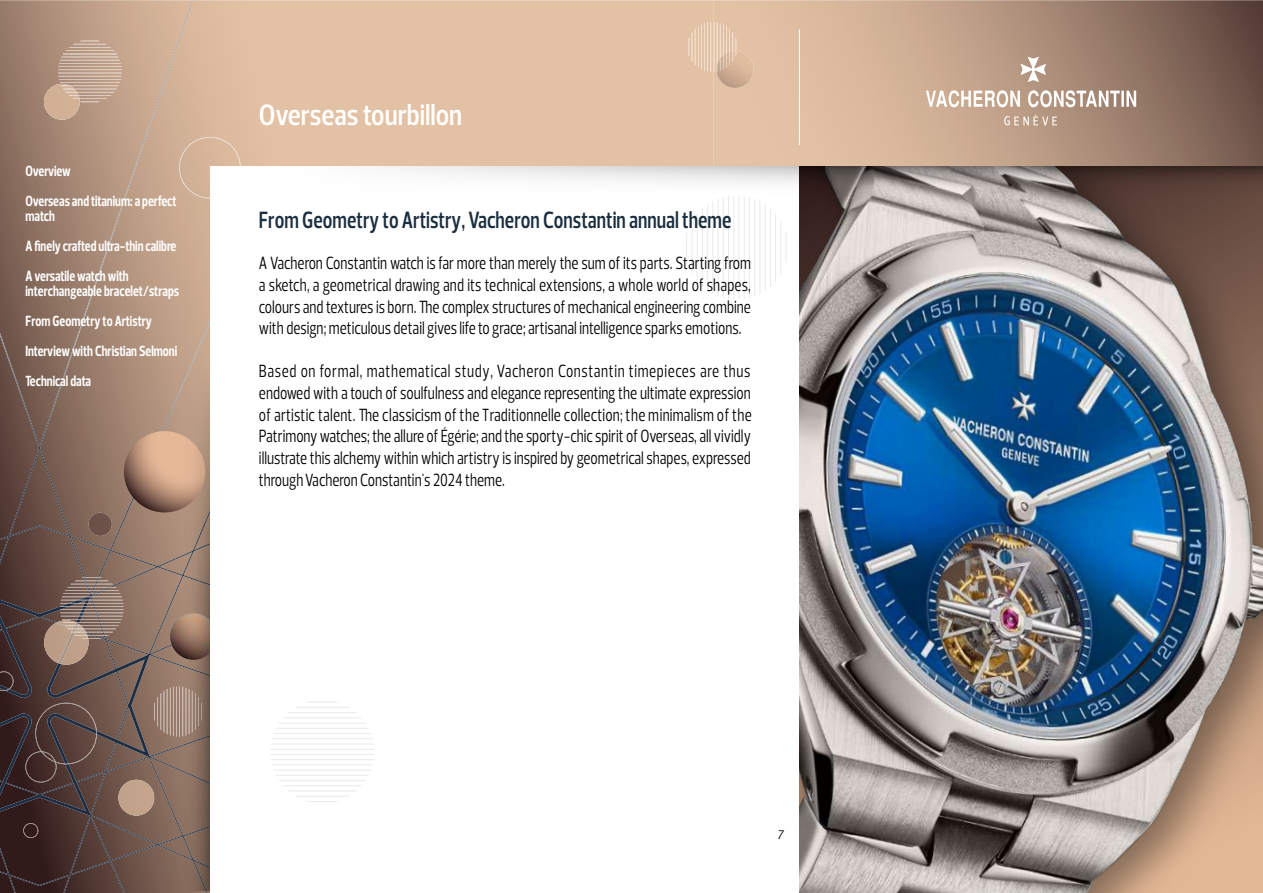
<style>
.page{position:relative;width:1263px;height:893px;background:#fff}
.page>*{position:absolute;margin:0;border:0;box-sizing:border-box;transform-origin:0 0}
.t1{font:600 30px "Prelo Condensed";color:#fff}
.t2{font:600 24px "Prelo Condensed";color:#1a2e40;scale:.9 1}
.t3{font:18px/21.6px "Prelo Condensed";color:#000;text-align:justify;scale:.9 1}
.t4{font:700 15px/30px "Prelo Condensed";color:#fff;scale:.9 1}
.t5{font:italic 12.75px "Prelo";color:#000}
</style>
<div class="page">
<div style="left:235px;top:0;width:479px;height:166px;background:#e3c1a4"></div>
<svg style="left:714px;top:0;width:549px;height:166px;background:#b59680"></svg>
<svg style="left:0;top:0;width:235px;height:893px;background:#8b7162"></svg>
<svg style="left:23px;top:823px;width:15px;height:15px"></svg>
<svg style="left:25px;top:703px;width:72px;height:79px;background:#533f3c"></svg>
<svg style="left:179px;top:137px;width:62px;height:53px;background:#d6b69b"></svg>
<div style="left:118px;top:780px;width:36px;height:36px;background:#c3a38c;border-radius:18px"></div>
<div style="left:89px;top:513px;width:23px;height:23px;background:#6d5249;border-radius:12px"></div>
<svg style="left:154px;top:686px;width:9px;height:51px"></svg>
<svg style="left:0;top:671px;width:13px;height:20px"></svg>
<svg style="left:44px;top:577px;width:80px;height:88px;background:#8c766b"></svg>
<svg style="left:65px;top:41px;width:49px;height:10px"></svg>
<hr style="left:64px;top:53px;width:52px;height:1px;background:#d5c2b5">
<svg style="left:44px;top:57px;width:78px;height:63px;background:#c1a590"></svg>
<img style="left:716px;top:51px;width:38px;height:37px">
<svg style="left:688px;top:22px;width:49px;height:50px;background:#e4c7af"></svg>
<svg style="left:124px;top:431px;width:81px;height:81px;background:#a6816c"></svg>
<svg style="left:926px;top:57px;width:210px;height:68px;background:#bea491"></svg>
<svg style="left:163px;top:190px;width:47px;height:701px;background:#a88a77"></svg>
<div style="left:210px;top:166px;width:1052px;height:727px;background:#fff"></div>
<svg style="left:385px;top:166px;width:414px;height:17px"></svg>
<hr style="left:799px;top:30px;width:1px;height:115px;background:#fff">
<svg style="left:686px;top:196px;width:101px;height:103px"></svg>
<svg style="left:270px;top:702px;width:104px;height:100px"></svg>
<img style="left:799px;top:214px;width:464px;height:679px">
<svg style="left:799px;top:166px;width:464px;height:48px;background:#776965"></svg>
<p class="t4" style="left:26px;top:156px;width:169px">Overview<br>Overseas and titanium: a perfect</p>
<p class="t4" style="left:26px;top:201px;width:169px">match<br>A finely crafted ultra-thin calibre<br>A versatile watch with</p>
<p class="t4" style="left:26px;top:276px;width:172px">interchangeable bracelet/straps<br>From Geometry to Artistry<br>Interview with Christian Selmoni<br>Technical data</p>
<h1 class="t1" style="left:259px;top:97px;width:205px">Overseas tourbillon</h1>
<h2 class="t2" style="left:259px;top:205px;width:526px">From Geometry to Artistry, Vacheron Constantin annual theme</h2>
<p class="t3" style="left:259px;top:253px;width:548px">A Vacheron Constantin watch is far more than merely the sum of its parts. Starting from a sketch, a geometrical drawing and its technical extensions, a whole world of shapes, colours and textures is born. The complex structures of mechanical engineering combine with design; meticulous detail gives life to grace; artisanal intelligence sparks emotions.</p>
<p class="t3" style="left:259px;top:361px;width:549px">Based on formal, mathematical study, Vacheron Constantin timepieces are thus endowed with a touch of soulfulness and elegance representing the ultimate expression of artistic talent. The classicism of the Traditionnelle collection; the minimalism of the Patrimony watches; the allure of Égérie; and the sporty-chic spirit of Overseas, all vividly illustrate this alchemy within which artistry is inspired by geometrical shapes, expressed through Vacheron Constantin's 2024 theme.</p>
<p class="t5" style="left:777px;top:826px;width:8px">7</p>
</div>
